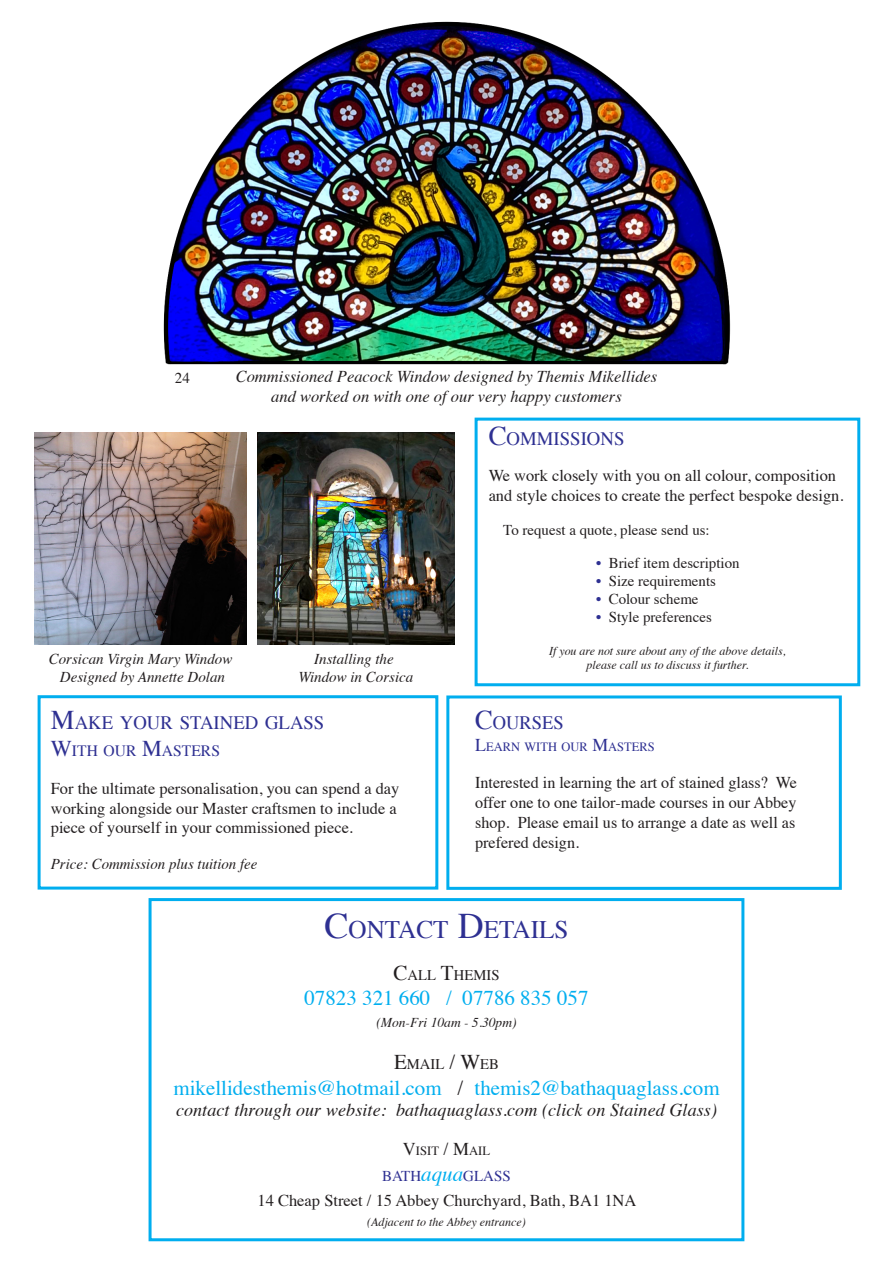
<style>
.page{position:relative;width:893px;height:1263px;background:#fff}
.page>*{position:absolute;margin:0;border:0;box-sizing:border-box;transform-origin:0 0}
.t1{font:25.2px "Times";color:#2e3092}
.t2{font:21px "Times";color:#00aeef}
.t3{font:18.9px "Times";color:#2e3092}
.t4{font:italic 18px "Times";letter-spacing:.005em;color:#231f20}
.t5{font:16.5px/19.8px "Times";color:#231f20}
.t6{font:italic 16.5px/19.8px "Times";color:#231f20;text-align:center}
.t7{font:15.75px "Times";color:#2e3092}
.t8{font:italic 15px/18px "Times";color:#231f20;text-align:center}
.t9{font:15px "Times";color:#231f20}
.t10{font:15px "Times";color:#2e3092}
.t11{font:14.7px "Times";color:#231f20}
.t12{font:italic 13.5px "Times";color:#231f20}
.t13{font:12.6px "Times";color:#2e3092}
.t14{font:12.6px "Times";color:#231f20}
.t15{font:italic 12px/14.4px "Times";color:#231f20;text-align:center}
.s1{font-size:27px}
.s2{font-size:22.5px}
.s3{color:#2e3092}
.s4{font-size:18px}
.s5{font-size:36px}
.s6{font-size:21px}
.s7{color:#231f20}
.s8{font-style:italic;font-size:21px;color:#00aeef}
</style>
<div class="page">
<div style="left:149px;top:898px;width:595px;height:343px;border:3px solid #00aeef"></div>
<img style="left:163px;top:21px;width:568px;height:344px">
<div style="left:446px;top:695px;width:396px;height:195px;border:3px solid #00aeef"></div>
<div style="left:38px;top:695px;width:400px;height:194px;border:3px solid #00aeef"></div>
<div style="left:475px;top:418px;width:385px;height:268px;border:3px solid #00aeef"></div>
<img style="left:34px;top:432px;width:213px;height:213px">
<img style="left:257px;top:432px;width:198px;height:213px">
<p class="t9" style="left:175px;top:372px;width:16px">24</p>
<p class="t6" style="left:236px;top:368px;width:423px">Commissioned Peacock Window designed by Themis Mikellides and worked on with one of our very happy customers</p>
<p class="t8" style="left:49px;top:651px;width:185px">Corsican Virgin Mary Window<br>Designed by Annette Dolan</p>
<p class="t8" style="left:298px;top:651px;width:117px">Installing the<br>Window in Corsica</p>
<p class="t3" style="left:51px;top:715px;width:275px"><span class="s1">M</span>AKE YOUR STAINED GLASS</p>
<p class="t7" style="left:51px;top:744px;width:171px"><span class="s2">W</span>ITH OUR <span class="s2">M</span>ASTERS</p>
<p class="t5" style="left:51px;top:780px;width:350px">For the ultimate personalisation, you can spend a day working alongside our Master craftsmen to include a piece of yourself in your commissioned piece.</p>
<p class="t8" style="left:51px;top:857px;width:208px">Price: Commission plus tuition fee</p>
<p class="t3" style="left:489px;top:431px;width:137px"><span class="s1">C</span>OMMISSIONS</p>
<p class="t5" style="left:489px;top:467px;width:356px">We work closely with you on all colour, composition and style choices to create the perfect bespoke design.</p>
<p class="t9" style="left:503px;top:524px;width:208px">To request a quote, please send us:</p>
<p class="t9" style="left:596px;top:557px;width:145px"><span class="s3">•</span> Brief item description</p>
<p class="t9" style="left:596px;top:575px;width:121px"><span class="s3">•</span> Size requirements</p>
<p class="t9" style="left:596px;top:593px;width:104px"><span class="s3">•</span> Colour scheme</p>
<p class="t9" style="left:596px;top:611px;width:117px"><span class="s3">•</span> Style preferences</p>
<p class="t15" style="left:549px;top:644px;width:238px">If you are not sure about any of the above details, please call us to discuss it further.</p>
<p class="t3" style="left:475px;top:715px;width:90px"><span class="s1">C</span>OURSES</p>
<p class="t13" style="left:475px;top:741px;width:181px"><span class="s4">L</span>EARN WITH OUR <span class="s4">M</span>ASTERS</p>
<p class="t5" style="left:475px;top:774px;width:323px;text-align:justify">Interested in learning the art of stained glass? We offer one to one tailor-made courses in our Abbey shop. Please email us to arrange a date as well as prefered design.</p>
<h1 class="t1" style="left:324px;top:919px;width:245px"><span class="s5">C</span>ONTACT <span class="s5">D</span>ETAILS</h1>
<p class="t11" style="left:393px;top:969px;width:108px"><span class="s6">C</span>ALL <span class="s6">T</span>HEMIS</p>
<p class="t2" style="left:304px;top:989px;width:286px">07823 321 660 / 07786 835 057</p>
<p class="t12" style="left:376px;top:1017px;width:142px">(Mon-Fri 10am - 5.30pm)</p>
<p class="t11" style="left:394px;top:1058px;width:106px"><span class="s6">E</span>MAIL <span class="s6">/ W</span>EB</p>
<p class="t2" style="left:173px;top:1079px;width:548px">mikellidesthemis@hotmail.com <span class="s7">/</span> themis2@bathaquaglass.com</p>
<p class="t4" style="left:176px;top:1103px;width:542px">contact through our website: bathaquaglass.com (click on Stained Glass)</p>
<p class="t14" style="left:403px;top:1146px;width:89px"><span class="s4">V</span>ISIT <span class="s4">/ M</span>AIL</p>
<p class="t10" style="left:382px;top:1169px;width:130px">BATH<span class="s8">aqua</span>GLASS</p>
<p class="t5" style="left:257px;top:1192px;width:381px">14 Cheap Street / 15 Abbey Churchyard, Bath, BA1 1NA</p>
<p class="t15" style="left:367px;top:1216px;width:160px">(Adjacent to the Abbey entrance)</p>
</div>
